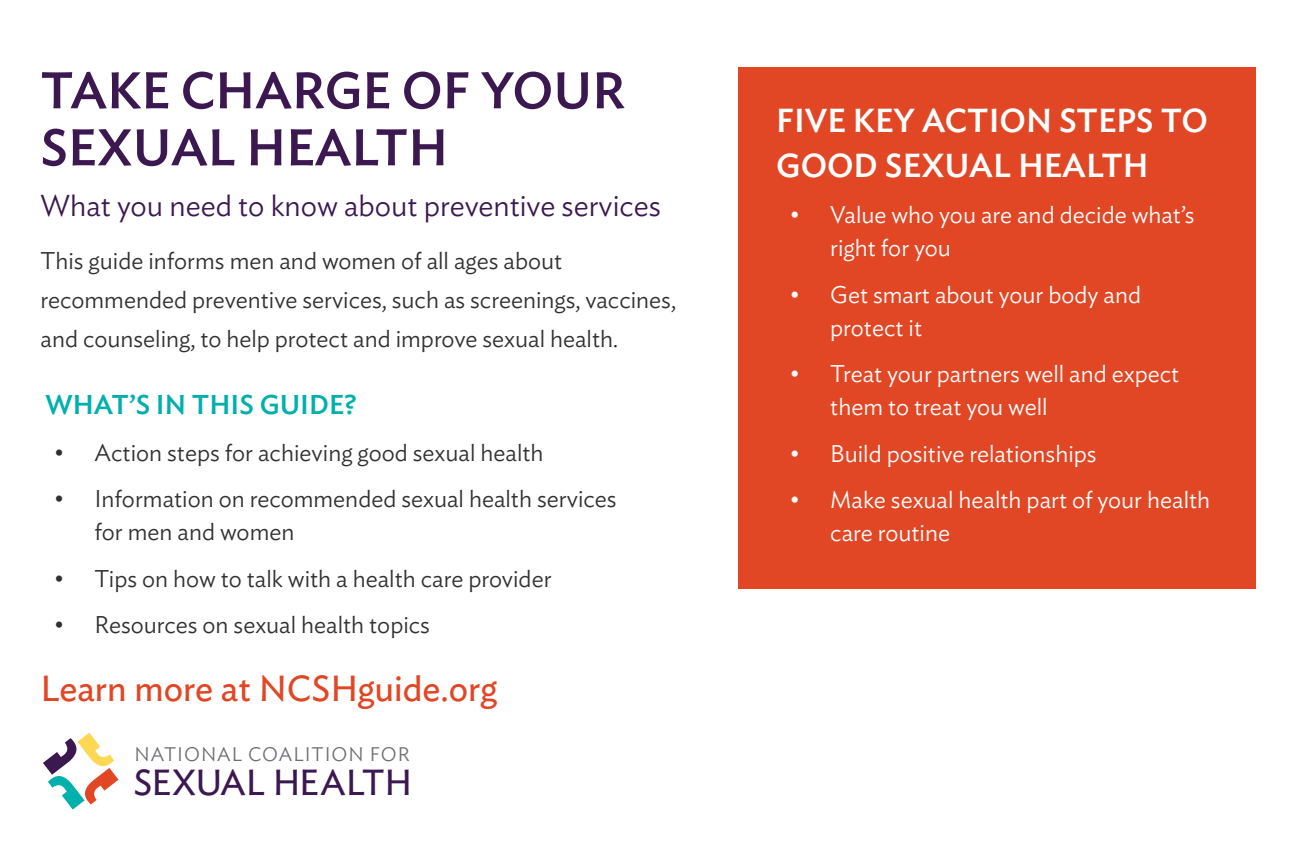
<style>
.page{position:relative;width:1296px;height:864px;background:#fff}
.page>*{position:absolute;margin:0;border:0;box-sizing:border-box;transform-origin:0 0}
.t1{font:500 51px/57px "Ideal Sans";color:#3c1851}
.t2{font:36px "Ideal Sans";color:#e24725}
.t3{font:36px "Ideal Sans";letter-spacing:-.02em;color:#3c1851}
.t4{font:500 33px/45px "Ideal Sans";color:#fff}
.t5{font:300 30px "Ideal Sans";color:#3c1851}
.t6{font:500 27px "Ideal Sans";color:#00b0ad}
.t7{font:300 24px/39px "Ideal Sans";color:#312f30}
.t8{font:300 24px/33px "Ideal Sans";color:#fff}
.t9{font:300 19.5px "Ideal Sans";letter-spacing:.05em;color:#6c6d70}
.s1{color:#231f20}
</style>
<div class="page">
<div style="left:738px;top:68px;width:518px;height:521px;background:#e24725"></div>
<svg style="left:43px;top:733px;width:76px;height:77px"></svg>
<h1 class="t1" style="left:40px;top:58px;width:587px">TAKE CHARGE OF YOUR<br>SEXUAL HEALTH</h1>
<p class="t5" style="left:40px;top:183px;width:622px">What you need to know about preventive services</p>
<p class="t7" style="left:40px;top:239px;width:637px">This guide informs men and women of all ages about recommended preventive services, such as screenings, vaccines, and counseling, to help protect and improve sexual health<span class="s1">.</span></p>
<p class="t6" style="left:45px;top:384px;width:313px">WHAT’S IN THIS GUIDE?</p>
<p class="t7" style="left:54px;top:431px;width:491px">• Action steps for achieving good sexual health</p>
<p class="t7" style="left:94px;top:480px;width:524px;line-height:33px;text-indent:-40px">• Information on recommended sexual health services for men and women</p>
<p class="t7" style="left:54px;top:557px;width:499px">• Tips on how to talk with a health care provider</p>
<p class="t7" style="left:54px;top:603px;width:378px">• Resources on sexual health topics</p>
<h2 class="t2" style="left:40px;top:661px;width:458px">Learn more at NCSHguide.org</h2>
<p class="t9" style="left:135px;top:739px;width:277px">NATIONAL COALITION FOR</p>
<h2 class="t3" style="left:134px;top:755px;width:281px">SEXUAL HEALTH</h2>
<h3 class="t4" style="left:776px;top:95px;width:433px">FIVE KEY ACTION STEPS TO<br>GOOD SEXUAL HEALTH</h3>
<p class="t8" style="left:830px;top:197px;width:366px;text-indent:-40px">• Value who you are and decide what’s right for you</p>
<p class="t8" style="left:830px;top:276px;width:312px;text-indent:-40px">• Get smart about your body and protect it</p>
<p class="t8" style="left:830px;top:356px;width:351px;text-indent:-40px">• Treat your partners well and expect them to treat you well</p>
<p class="t8" style="left:790px;top:435px;width:308px">• Build positive relationships</p>
<p class="t8" style="left:830px;top:482px;width:382px;text-indent:-40px">• Make sexual health part of your health care routine</p>
</div>
